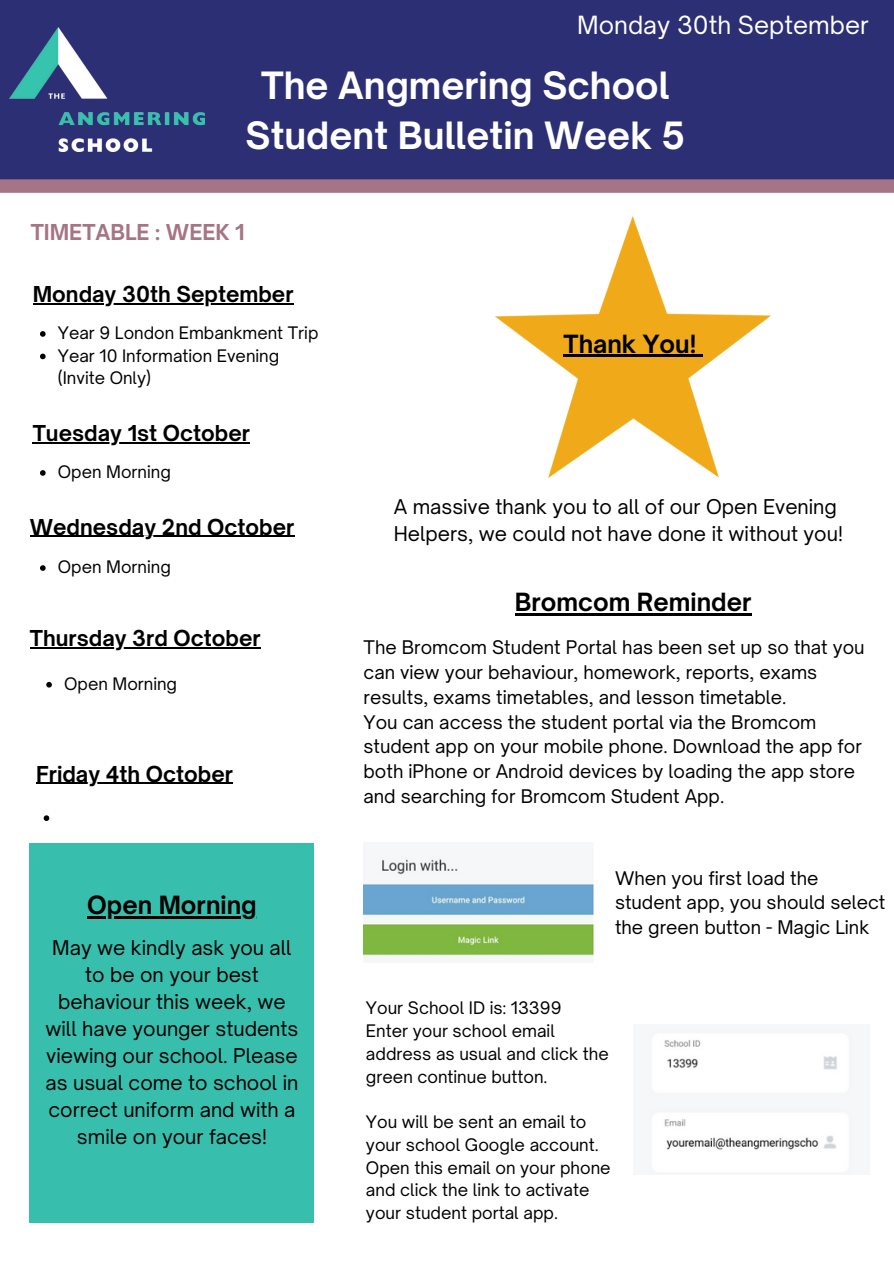
<style>
.page{position:relative;width:894px;height:1264px;background:#fff}
.page>*{position:absolute;margin:0;border:0;box-sizing:border-box;transform-origin:0 0}
.t1{font:700 36px/49.5px "Open Sauce One";color:#fff;text-align:center}
.t2{font:700 24px "Open Sauce One";color:#000}
.t3{font:24px "Open Sauce One";color:#fff}
.t4{font:700 21px "Open Sauce One";color:#000}
.t5{font:700 21px "Open Sauce One";color:#a67585}
.t6{font:19.5px/27px "Open Sauce One";color:#000}
.t7{font:18px/24.8px "Open Sauce One";color:#000}
.t8{font:16.5px/22.8px "Open Sauce One";color:#000}
</style>
<div class="page">
<div style="left:0;top:0;width:893px;height:181px;background:#2c2f73"></div>
<img style="left:10px;top:27px;width:194px;height:124px">
<div style="left:0;top:179px;width:893px;height:14px;background:#a67585"></div>
<div style="left:30px;top:842px;width:284px;height:380px;background:#38bead"></div>
<img style="left:495px;top:216px;width:275px;height:261px">
<img style="left:363px;top:857px;width:230px;height:101px">
<img style="left:650px;top:1033px;width:201px;height:140px">
<hr style="left:33px;top:442px;width:217px;height:1px;background:#000">
<hr style="left:30px;top:536px;width:264px;height:1px;background:#000">
<svg style="left:40px;top:565px;width:6px;height:6px"></svg>
<svg style="left:40px;top:470px;width:6px;height:6px"></svg>
<hr style="left:30px;top:647px;width:230px;height:1px;background:#000">
<hr style="left:36px;top:782px;width:197px;height:1px;background:#000">
<svg style="left:46px;top:682px;width:6px;height:5px"></svg>
<svg style="left:44px;top:815px;width:5px;height:6px"></svg>
<hr style="left:33px;top:303px;width:260px;height:1px;background:#000">
<svg style="left:40px;top:331px;width:6px;height:6px"></svg>
<svg style="left:40px;top:353px;width:6px;height:6px"></svg>
<hr style="left:563px;top:355px;width:133px;height:2px;background:#000">
<svg style="left:696px;top:355px;width:6px;height:2px"></svg>
<hr style="left:514px;top:613px;width:237px;height:2px;background:#000">
<hr style="left:87px;top:916px;width:170px;height:2px;background:#000">
<h4 class="t3" style="left:577px;top:10px;width:293px">Monday 30th September</h4>
<h2 class="t1" style="left:245px;top:61px;width:441px">The Angmering School<br>Student Bulletin Week 5</h2>
<h5 class="t5" style="left:31px;top:219px;width:215px">TIMETABLE : WEEK 1</h5>
<p class="t4" style="left:33px;top:281px;width:262px">Monday 30th September</p>
<h5 class="t8" style="left:58px;top:321px;width:262px">Year 9 London Embankment Trip</h5>
<h6 class="t8" style="left:58px;top:344px;width:223px">Year 10 Information Evening (Invite Only)</h6>
<p class="t4" style="left:33px;top:420px;width:219px">Tuesday 1st October</p>
<p class="t8" style="left:58px;top:460px;width:114px">Open Morning</p>
<p class="t4" style="left:30px;top:513px;width:266px">Wednesday 2nd October</p>
<h5 class="t8" style="left:58px;top:555px;width:114px">Open Morning</h5>
<h5 class="t4" style="left:30px;top:625px;width:232px">Thursday 3rd October</h5>
<h5 class="t8" style="left:64px;top:672px;width:114px">Open Morning</h5>
<p class="t4" style="left:36px;top:760px;width:198px">Friday 4th October</p>
<p class="t2" style="left:87px;top:889px;width:171px">Open Morning</p>
<p class="t6" style="left:45px;top:934px;width:254px;text-align:center">May we kindly ask you all to be on your best behaviour this week, we will have younger students viewing our school. Please as usual come to school in correct uniform and with a smile on your faces!</p>
<h2 class="t2" style="left:563px;top:328px;width:134px">Thank You!</h2>
<p class="t6" style="left:393px;top:493px;width:450px">A massive thank you to all of our Open Evening<br>Helpers, we could not have done it without you!</p>
<p class="t2" style="left:514px;top:587px;width:238px">Bromcom Reminder</p>
<h2 class="t7" style="left:363px;top:635px;width:502px">The Bromcom Student Portal has been set up so that you can view your behaviour, homework, reports, exams results, exams timetables, and lesson timetable.</h2>
<h6 class="t7" style="left:363px;top:709px;width:499px">You can access the student portal via the Bromcom student app on your mobile phone. Download the app for both iPhone or Android devices by loading the app store and searching for Bromcom Student App.</h6>
<p class="t7" style="left:615px;top:865px;width:272px">When you first load the student app, you should select the green button - Magic Link</p>
<p class="t8" style="left:366px;top:996px;width:197px">Your School ID is: 13399</p>
<p class="t8" style="left:366px;top:1019px;width:244px">Enter your school email address as usual and click the green continue button.</p>
<p class="t8" style="left:366px;top:1110px;width:246px">You will be sent an email to your school Google account.<br>Open this email on your phone and click the link to activate your student portal app.</p>
</div>
